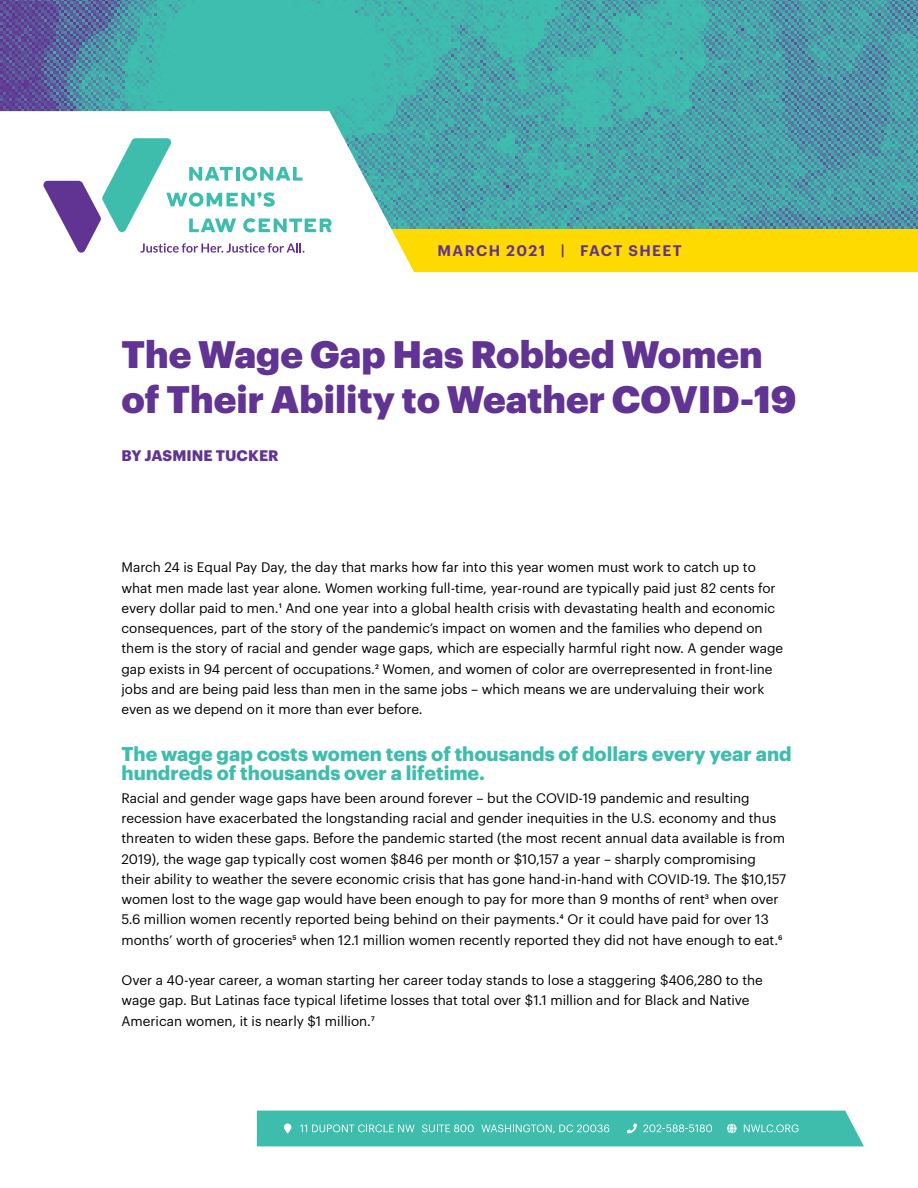
<style>
.page{position:relative;width:918px;height:1188px;background:#fff}
.page>*{position:absolute;margin:0;border:0;box-sizing:border-box;transform-origin:0 0}
.t1{font:900 37.5px/45px "Graphik";color:#613393}
.t2{font:700 19.5px/19.5px "Graphik";color:#3ebdad}
.t3{font:600 15px "Graphik";letter-spacing:.095em;color:#613393}
.t4{font:700 15px "Graphik";letter-spacing:.005em;color:#613393}
.t5{font:13.5px/20.2px "Graphik";color:#000}
</style>
<div class="page">
<img style="left:0;top:0;width:918px;height:229px">
<div style="left:370px;top:229px;width:548px;height:42px;background:#ffda00"></div>
<svg style="left:0;top:111px;width:422px;height:161px"></svg>
<svg style="left:43px;top:138px;width:289px;height:115px"></svg>
<svg style="left:257px;top:1111px;width:607px;height:35px;background:#4ac1b2"></svg>
<p class="t3" style="left:437px;top:239px;width:246px">MARCH 2021 | FACT SHEET</p>
<h1 class="t1" style="left:122px;top:328px;width:676px">The Wage Gap Has Robbed Women of Their Ability to Weather COVID-19</h1>
<p class="t4" style="left:122px;top:444px;width:159px">BY JASMINE TUCKER</p>
<p class="t5" style="left:122px;top:556px;width:663px">March 24 is Equal Pay Day, the day that marks how far into this year women must work to catch up to what men made last year alone. Women working full-time, year-round are typically paid just 82 cents for every dollar paid to men.1 And one year into a global health crisis with devastating health and economic consequences, part of the story of the pandemic’s impact on women and the families who depend on them is the story of racial and gender wage gaps, which are especially harmful right now. A gender wage gap exists in 94 percent of occupations.2 Women, and women of color are overrepresented in front-line jobs and are being paid less than men in the same jobs – which means we are undervaluing their work even as we depend on it more than ever before.</p>
<h2 class="t2" style="left:122px;top:742px;width:672px">The wage gap costs women tens of thousands of dollars every year and hundreds of thousands over a lifetime.</h2>
<p class="t5" style="left:122px;top:787px;width:666px">Racial and gender wage gaps have been around forever – but the COVID-19 pandemic and resulting recession have exacerbated the longstanding racial and gender inequities in the U.S. economy and thus threaten to widen these gaps. Before the pandemic started (the most recent annual data available is from 2019), the wage gap typically cost women $846 per month or $10,157 a year – sharply compromising their ability to weather the severe economic crisis that has gone hand-in-hand with COVID-19. The $10,157 women lost to the wage gap would have been enough to pay for more than 9 months of rent3 when over 5.6 million women recently reported being behind on their payments.4 Or it could have paid for over 13 months’ worth of groceries5 when 12.1 million women recently reported they did not have enough to eat.6</p>
<p class="t5" style="left:122px;top:969px;width:643px">Over a 40-year career, a woman starting her career today stands to lose a staggering $406,280 to the wage gap. But Latinas face typical lifetime losses that total over $1.1 million and for Black and Native<br>American women, it is nearly $1 million.7</p>
</div>
